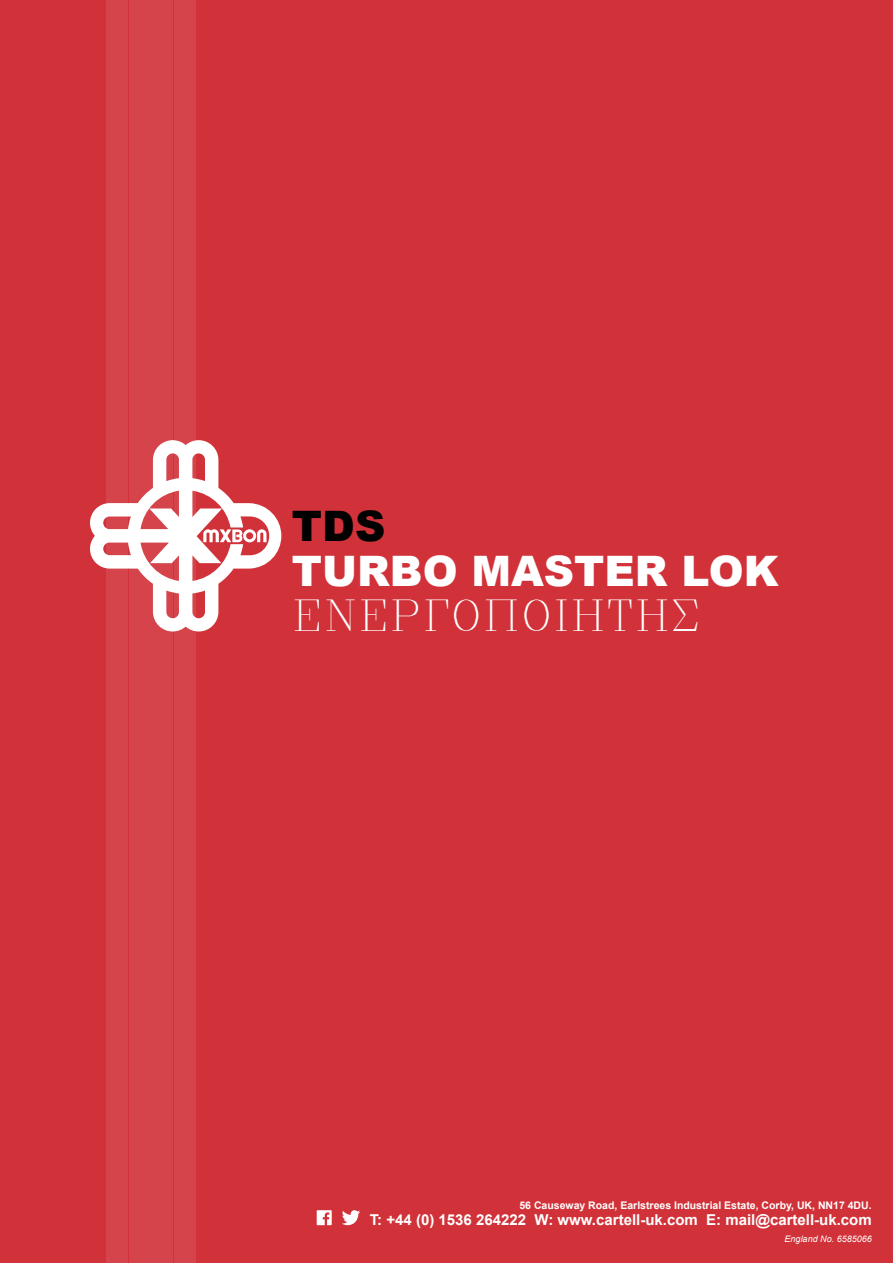
<style>
.page{position:relative;width:893px;height:1263px;background:#d13239}
.page>*{position:absolute;margin:0;border:0;box-sizing:border-box;transform-origin:0 0}
.t1{font:900 42px "Arial";color:#fff}
.t2{font:42px "Greek C";color:#fff}
.t3{font:900 42px "Arial";color:#000}
.t4{font:700 15px "Arial";color:#fff}
.t5{font:700 10.5px "Arial";color:#fff}
.t6{font:italic 9px "Arial";color:#fff}
</style>
<div class="page">
<div style="left:107px;top:0;width:21px;height:1263px;background:#d5444a"></div>
<div style="left:129px;top:0;width:21px;height:1263px;background:#d5444a"></div>
<div style="left:152px;top:0;width:21px;height:1263px;background:#d5444a"></div>
<div style="left:174px;top:0;width:22px;height:1263px;background:#d5444a"></div>
<svg style="left:90px;top:440px;width:191px;height:191px"></svg>
<svg style="left:317px;top:1210px;width:15px;height:15px"></svg>
<svg style="left:342px;top:1210px;width:18px;height:15px"></svg>
<h1 class="t3" style="left:292px;top:496px;width:95px">TDS</h1>
<h1 class="t1" style="left:292px;top:541px;width:488px">TURBO MASTER LOK</h1>
<h1 class="t2" style="left:292px;top:594px;width:412px">ENERGOPOIHTHS</h1>
<p class="t5" style="left:519px;top:1198px;width:354px">56 Causeway Road, Earlstrees Industrial Estate, Corby, UK, NN17 4DU.</p>
<h2 class="t4" style="left:370px;top:1210px;width:503px">T: +44 (0) 1536 264222 W: www.cartell-uk.com E: mail@cartell-uk.com</h2>
<p class="t6" style="left:785px;top:1233px;width:89px">England No. 6585066</p>
</div>
